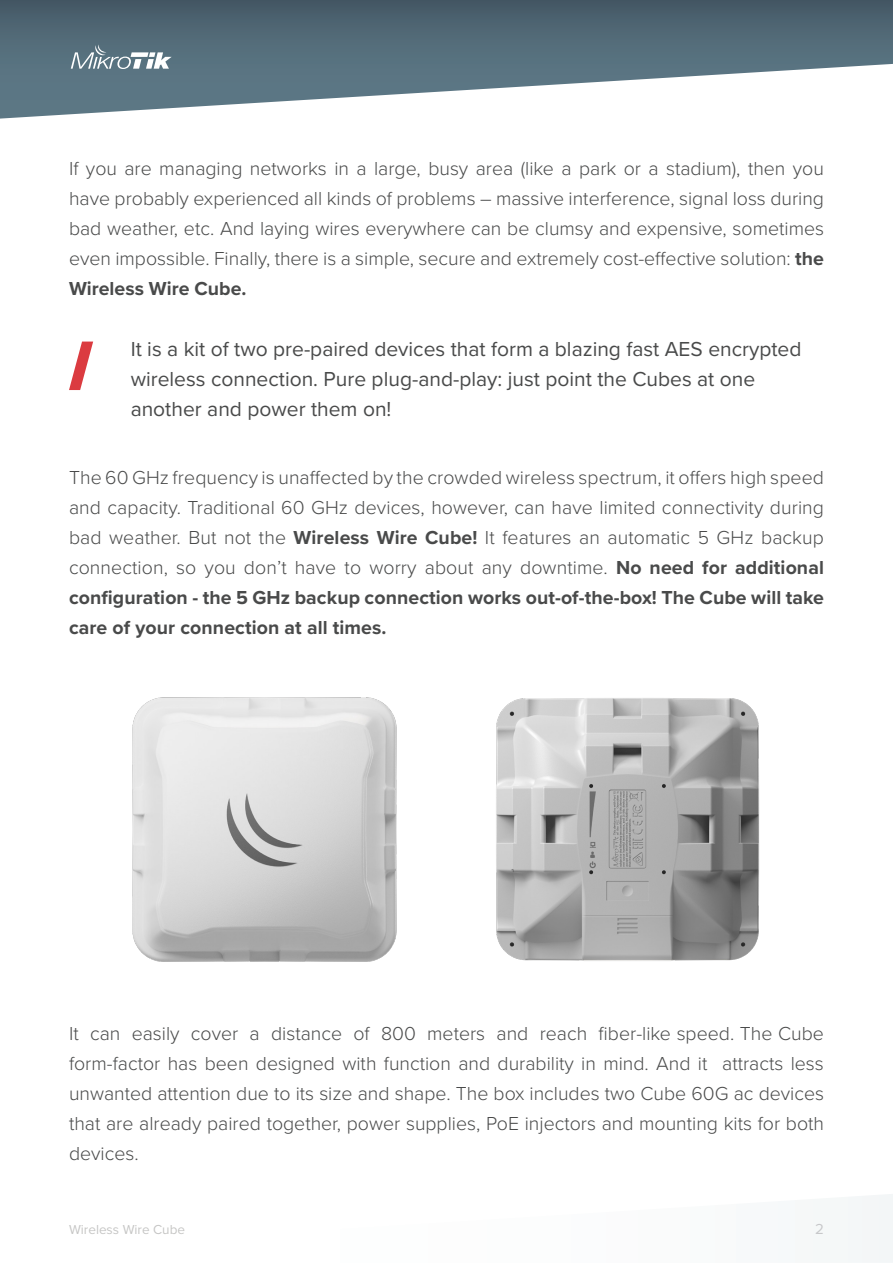
<style>
.page{position:relative;width:893px;height:1263px;background:#fff}
.page>*{position:absolute;margin:0;border:0;box-sizing:border-box;transform-origin:0 0}
.Teksts{font:21px/30px "Proxima Nova";color:#494a4a}
.Teksts-2{font:300 19.5px/30px "Proxima Nova";color:#494a4a;text-align:justify}
.t1{font:15px "Proxima Nova";color:#c7c8ca}
.t2{font:13.5px "Proxima Nova";color:#c6c6c5}
.s1{font-weight:700}
</style>
<div class="page">
<img style="left:132px;top:697px;width:265px;height:265px">
<img style="left:496px;top:698px;width:264px;height:263px">
<div style="left:848px;top:1194px;width:45px;height:69px;background:#f4f6f7"></div>
<svg style="left:69px;top:342px;width:24px;height:48px"></svg>
<svg style="left:0;top:0;width:893px;height:119px"></svg>
<svg style="left:71px;top:44px;width:101px;height:25px"></svg>
<p class="Teksts-2" style="left:69px;top:152px;width:756px">If you are managing networks in a large, busy area (like a park or a stadium), then you have probably experienced all kinds of problems – massive interference, signal loss during bad weather, etc. And laying wires everywhere can be clumsy and expensive, sometimes even impossible. Finally, there is a simple, secure and extremely cost-effective solution: <span class="s1">the Wireless Wire Cube.</span></p>
<p class="Teksts" style="left:131px;top:333px;width:672px">It is a kit of two pre-paired devices that form a blazing fast AES encrypted wireless connection. Pure plug-and-play: just point the Cubes at one another and power them on!</p>
<p class="Teksts-2" style="left:69px;top:462px;width:757px">The 60 GHz frequency is unaffected by the crowded wireless spectrum, it offers high speed and capacity. Traditional 60 GHz devices, however, can have limited connectivity during bad weather. But not the <span class="s1">Wireless Wire Cube!</span> It features an automatic 5 GHz backup connection, so you don’t have to worry about any downtime. <span class="s1">No need for additional configuration - the 5 GHz backup connection works out-of-the-box! The Cube will take care of your connection at all times.</span></p>
<p class="Teksts-2" style="left:69px;top:1017px;width:756px">It can easily cover a distance of 800 meters and reach fiber-like speed. The Сube form-factor has been designed with function and durability in mind. And it attracts less unwanted attention due to its size and shape. The box includes two Cube 60G ac devices that are already paired together, power supplies, PoE injectors and mounting kits for both devices.</p>
<p class="t2" style="left:69px;top:1219px;width:118px">Wireless Wire Cube</p>
<p class="t1" style="left:815px;top:1218px;width:10px">2</p>
</div>
